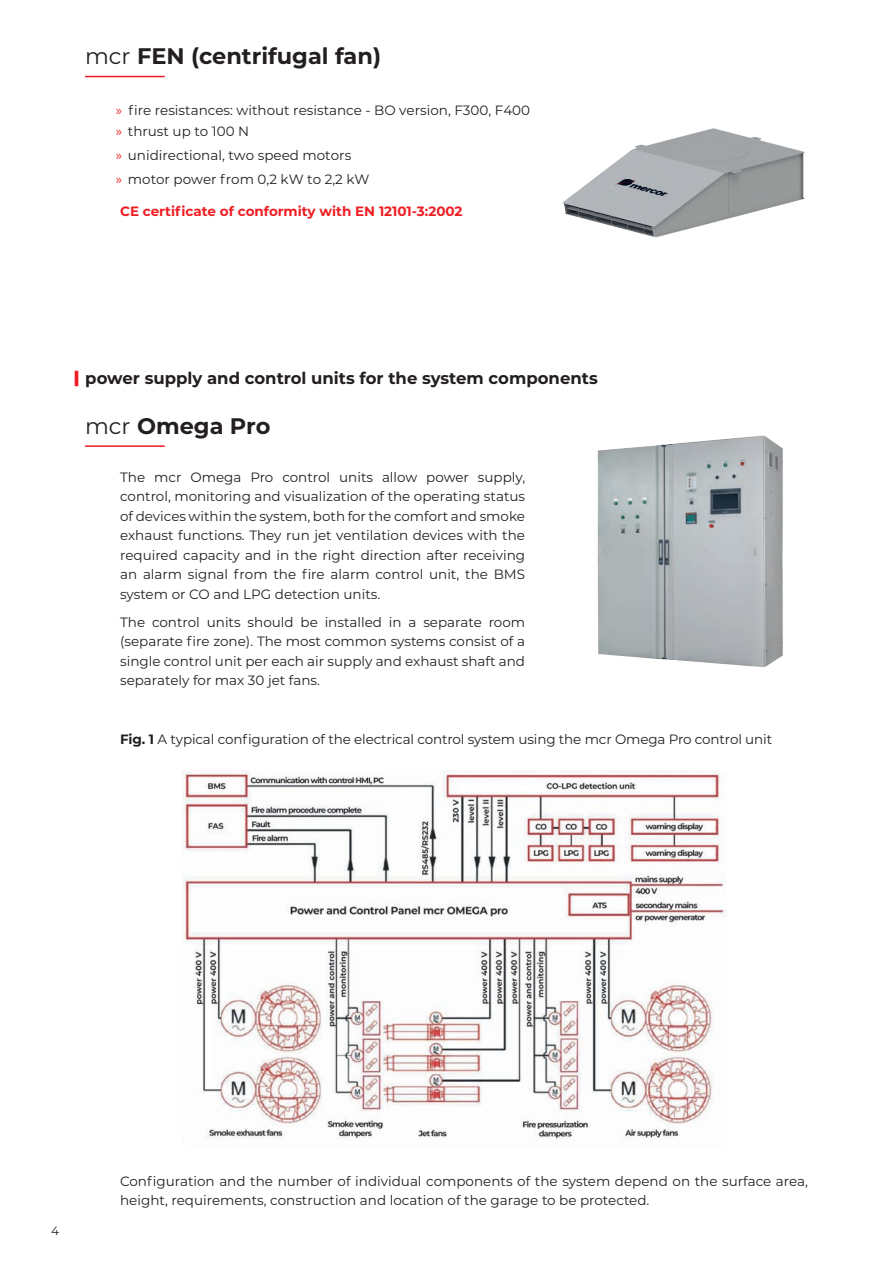
<style>
.page{position:relative;width:893px;height:1263px;background:#fff}
.page>*{position:absolute;margin:0;border:0;box-sizing:border-box;transform-origin:0 0}
.t1{font:700 22.5px "Montserrat";color:#231f20}
.t2{font:700 16.5px "Montserrat";color:#231f20}
.t3{font:13.5px/19.5px "Montserrat";color:#231f20}
.t4{font:700 13.5px "Montserrat";color:#ee1d23}
.t5{font:12px "Montserrat";color:#231f20}
.s1{font-weight:400}
.s2{color:#ee1d23}
.s3{font-weight:700}
</style>
<div class="page">
<hr style="left:85px;top:76px;width:80px;height:1px;background:#ee1d23">
<hr style="left:85px;top:445px;width:80px;height:2px;background:#ee1d23">
<img style="left:562px;top:128px;width:243px;height:110px">
<img style="left:597px;top:435px;width:186px;height:232px">
<img style="left:182px;top:770px;width:542px;height:370px">
<h1 class="t1" style="left:85px;top:40px;width:297px"><span class="s1">mcr</span> FEN (centrifugal fan)</h1>
<p class="t3" style="left:116px;top:99px;width:416px;line-height:21.5px"><span class="s2">»</span> fire resistances: without resistance - BO version, F300, F400 <span class="s2">»</span> thrust up to 100 N</p>
<p class="t3" style="left:116px;top:143px;width:255px;line-height:23.7px"><span class="s2">»</span> unidirectional, two speed motors<br><span class="s2">»</span> motor power from 0,2 kW to 2,2 kW</p>
<p class="t4" style="left:120px;top:201px;width:344px">CE certificate of conformity with EN 12101-3:2002</p>
<p class="t2" style="left:73px;top:366px;width:526px"><span class="s2">|</span> power supply and control units for the system components</p>
<h1 class="t1" style="left:85px;top:410px;width:187px"><span class="s1">mcr</span> Omega Pro</h1>
<p class="t3" style="left:120px;top:467px;width:407px;text-align:justify">The mcr Omega Pro control units allow power supply, control, monitoring and visualization of the operating status of devices within the system, both for the comfort and smoke exhaust functions. They run jet ventilation devices with the required capacity and in the right direction after receiving an alarm signal from the fire alarm control unit, the BMS system or CO and LPG detection units.</p>
<p class="t3" style="left:120px;top:612px;width:407px;text-align:justify">The control units should be installed in a separate room (separate fire zone). The most common systems consist of a single control unit per each air supply and exhaust shaft and separately for max 30 jet fans.</p>
<p class="t3" style="left:120px;top:729px;width:654px"><span class="s3">Fig. 1</span> A typical configuration of the electrical control system using the mcr Omega Pro control unit</p>
<p class="t5" style="left:51px;top:1223px;width:9px">4</p>
<p class="t3" style="left:120px;top:1170px;width:689px">Configuration and the number of individual components of the system depend on the surface area, height, requirements, construction and location of the garage to be protected.</p>
</div>
